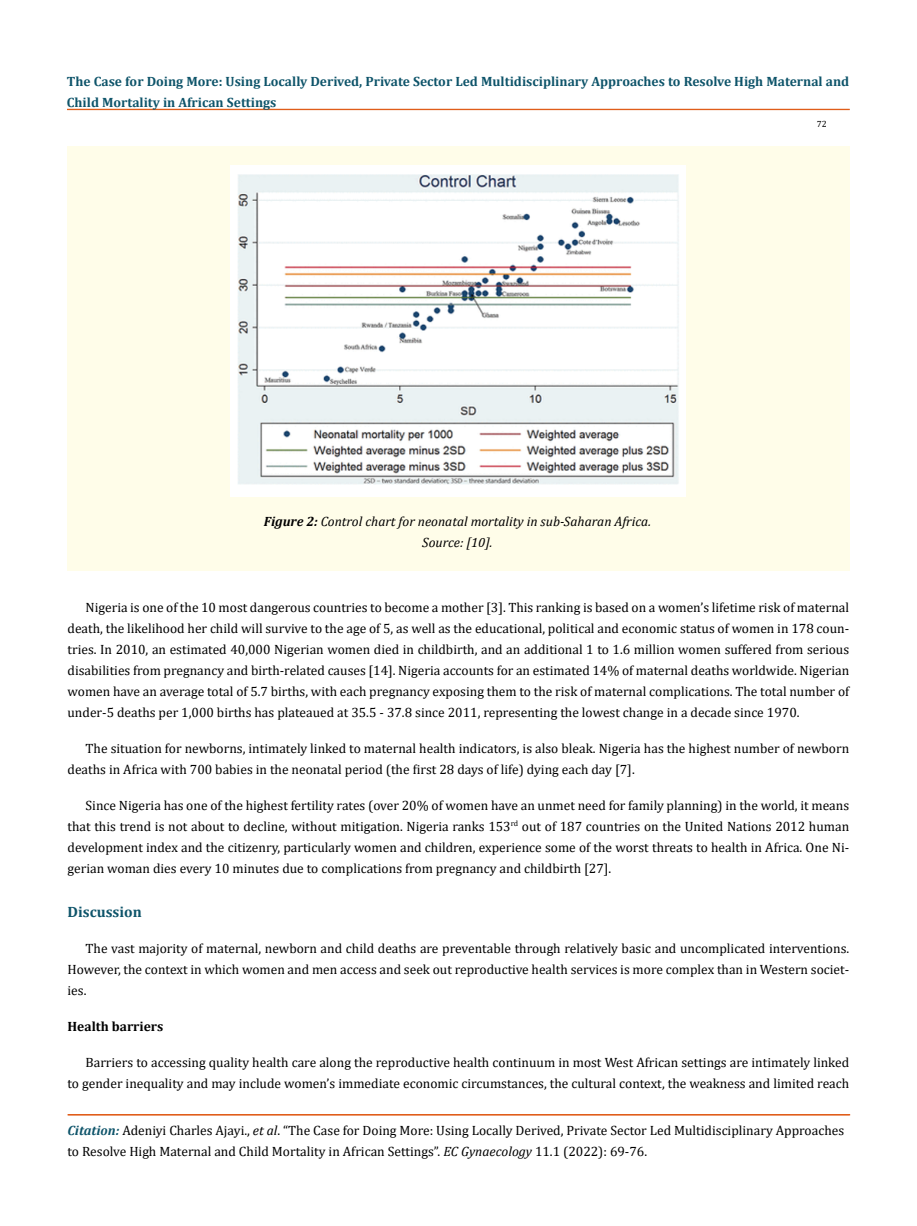
<style>
.page{position:relative;width:917px;height:1226px;background:#fff}
.page>*{position:absolute;margin:0;border:0;box-sizing:border-box;transform-origin:0 0}
.t1{font:700 15px "Cambria";color:#0e546a}
.t2{font:13.5px/21px "Cambria";color:#000;text-align:justify}
.t3{font:700 13.5px/21px "Cambria";color:#0e546a}
.t4{font:italic 13.5px/21px "Cambria";color:#000;text-align:center}
.t5{font:700 13.5px "Cambria";color:#000}
.t6{font:9px "Cambria";color:#000}
.s1{font-weight:700}
.s2{font-weight:700;font-style:italic;color:#0e546a}
.s3{font-style:italic}
</style>
<div class="page">
<div style="left:67px;top:109px;width:782px;height:1px;border:1px solid #e05d1a"></div>
<div style="left:68px;top:1114px;width:781px;height:1px;border:1px solid #e05d1a"></div>
<div style="left:67px;top:147px;width:782px;height:423px;background:#fffde9"></div>
<img style="left:230px;top:165px;width:455px;height:331px">
<p class="t3" style="left:67px;top:71px;width:784px">The Case for Doing More: Using Locally Derived, Private Sector Led Multidisciplinary Approaches to Resolve High Maternal and<br>Child Mortality in African Settings</p>
<p class="t6" style="left:816px;top:118px;width:11px">72</p>
<p class="t4" style="left:264px;top:510px;width:389px"><span class="s1">Figure 2:</span> Control chart for neonatal mortality in sub-Saharan Africa.<br>Source: [10].</p>
<p class="t2" style="left:68px;top:596px;width:783px;text-indent:18px">Nigeria is one of the 10 most dangerous countries to become a mother [3]. This ranking is based on a women’s lifetime risk of maternal death, the likelihood her child will survive to the age of 5, as well as the educational, political and economic status of women in 178 coun&shy;tries. In 2010, an estimated 40,000 Nigerian women died in childbirth, and an additional 1 to 1.6 million women suffered from serious disabilities from pregnancy and birth-related causes [14]. Nigeria accounts for an estimated 14% of maternal deaths worldwide. Nigerian women have an average total of 5.7 births, with each pregnancy exposing them to the risk of maternal complications. The total number of under-5 deaths per 1,000 births has plateaued at 35.5 - 37.8 since 2011, representing the lowest change in a decade since 1970.</p>
<p class="t2" style="left:68px;top:737px;width:783px;text-indent:18px">The situation for newborns, intimately linked to maternal health indicators, is also bleak. Nigeria has the highest number of newborn deaths in Africa with 700 babies in the neonatal period (the first 28 days of life) dying each day [7].</p>
<p class="t2" style="left:68px;top:794px;width:783px;text-indent:18px">Since Nigeria has one of the highest fertility rates (over 20% of women have an unmet need for family planning) in the world, it means that this trend is not about to decline, without mitigation. Nigeria ranks 153<sup>rd</sup> out of 187 countries on the United Nations 2012 human development index and the citizenry, particularly women and children, experience some of the worst threats to health in Africa. One Ni&shy;gerian woman dies every 10 minutes due to complications from pregnancy and childbirth [27].</p>
<p class="t1" style="left:68px;top:901px;width:76px">Discussion</p>
<p class="t2" style="left:68px;top:938px;width:783px;text-indent:18px">The vast majority of maternal, newborn and child deaths are preventable through relatively basic and uncomplicated interventions.<br>However, the context in which women and men access and seek out reproductive health services is more complex than in Western societ&shy;ies.</p>
<p class="t5" style="left:68px;top:1017px;width:97px">Health barriers</p>
<p class="t2" style="left:68px;top:1052px;width:783px;text-align:right">Barriers to accessing quality health care along the reproductive health continuum in most West African settings are intimately linked<br>to gender inequality and may include women’s immediate economic circumstances, the cultural context, the weakness and limited reach</p>
<p class="t2" style="left:68px;top:1119px;width:778px"><span class="s2">Citation:</span> Adeniyi Charles Ajayi., <span class="s3">et al</span>. “The Case for Doing More: Using Locally Derived, Private Sector Led Multidisciplinary Approaches to Resolve High Maternal and Child Mortality in African Settings”. <span class="s3">EC Gynaecology</span> 11.1 (2022): 69-76.</p>
</div>
